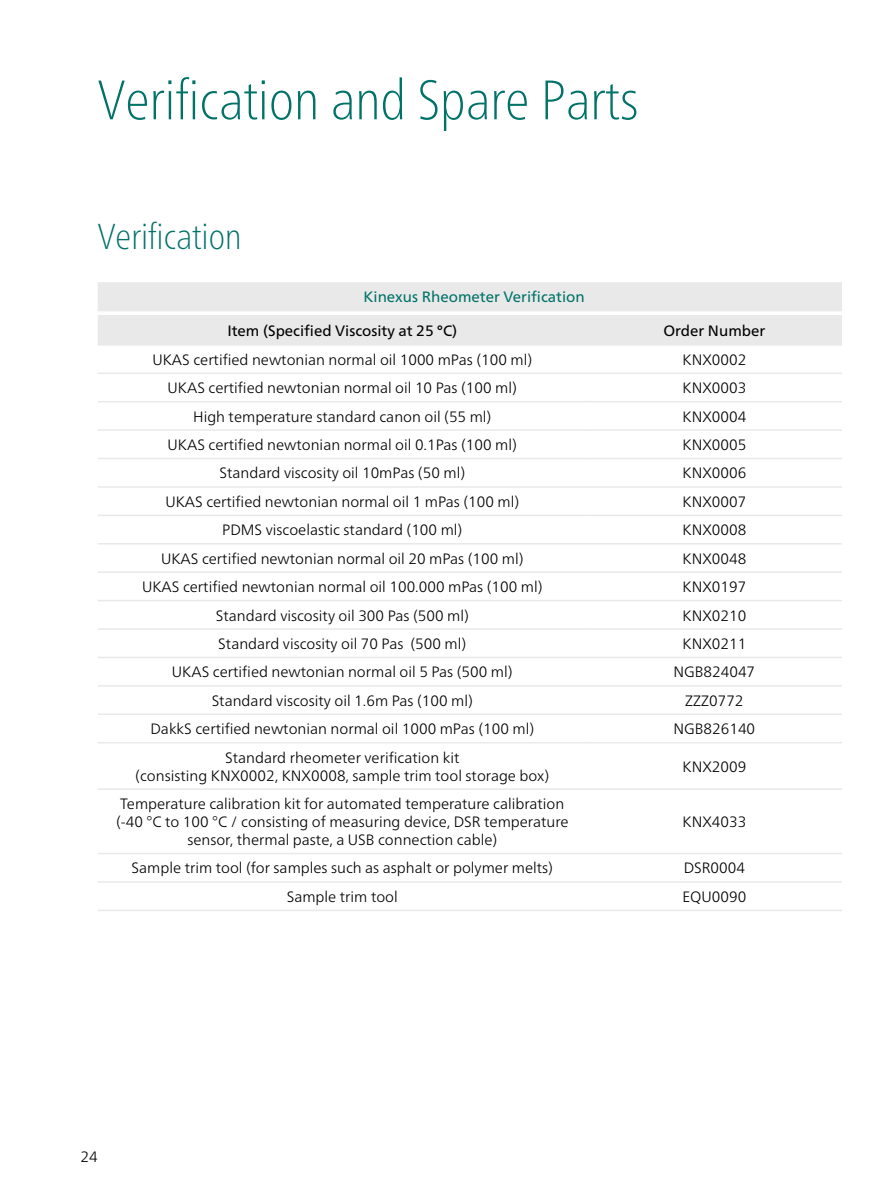
<style>
.page{position:relative;width:893px;height:1191px;background:#fff}
.page>*{position:absolute;margin:0;border:0;box-sizing:border-box;transform-origin:0 0}
.Headline_Titel_n{font:100 condensed 55.5px "Frutiger Neue LTW1 G";color:#007268}
.Headline_Titel_n-2{font:100 condensed 36px "Frutiger Neue LTW1 G";color:#007268}
.Tabellenkörper_n{font:300 15px/18px "Frutiger Neue LTW1 G";color:#000;text-align:center}
.Tabellenkörper_n-2{font:15px "Frutiger Neue LTW1 G";color:#000}
.Tabellenkopf_n{font:15px "Frutiger Neue LTW1 G";color:#007268}
</style>
<div class="page">
<div style="left:98px;top:282px;width:744px;height:62px;background:#e9e9e9"></div>
<hr style="left:98px;top:372px;width:489px;height:2px;background:#e9e9e9">
<hr style="left:587px;top:372px;width:255px;height:2px;background:#e9e9e9">
<hr style="left:98px;top:401px;width:489px;height:1px;background:#e9e9e9">
<hr style="left:587px;top:401px;width:255px;height:1px;background:#e9e9e9">
<hr style="left:98px;top:429px;width:489px;height:2px;background:#e9e9e9">
<hr style="left:587px;top:429px;width:255px;height:2px;background:#e9e9e9">
<hr style="left:98px;top:458px;width:489px;height:1px;background:#e9e9e9">
<hr style="left:587px;top:458px;width:255px;height:1px;background:#e9e9e9">
<hr style="left:98px;top:486px;width:489px;height:2px;background:#e9e9e9">
<hr style="left:587px;top:486px;width:255px;height:2px;background:#e9e9e9">
<hr style="left:98px;top:514px;width:489px;height:2px;background:#e9e9e9">
<hr style="left:587px;top:514px;width:255px;height:2px;background:#e9e9e9">
<hr style="left:98px;top:543px;width:489px;height:1px;background:#e9e9e9">
<hr style="left:587px;top:543px;width:255px;height:1px;background:#e9e9e9">
<hr style="left:98px;top:571px;width:489px;height:2px;background:#e9e9e9">
<hr style="left:587px;top:571px;width:255px;height:2px;background:#e9e9e9">
<hr style="left:98px;top:600px;width:489px;height:1px;background:#e9e9e9">
<hr style="left:587px;top:600px;width:255px;height:1px;background:#e9e9e9">
<hr style="left:98px;top:628px;width:489px;height:2px;background:#e9e9e9">
<hr style="left:587px;top:628px;width:255px;height:2px;background:#e9e9e9">
<hr style="left:98px;top:656px;width:489px;height:2px;background:#e9e9e9">
<hr style="left:587px;top:656px;width:255px;height:2px;background:#e9e9e9">
<hr style="left:98px;top:685px;width:489px;height:1px;background:#e9e9e9">
<hr style="left:587px;top:685px;width:255px;height:1px;background:#e9e9e9">
<hr style="left:98px;top:713px;width:489px;height:2px;background:#e9e9e9">
<hr style="left:587px;top:713px;width:255px;height:2px;background:#e9e9e9">
<hr style="left:98px;top:742px;width:489px;height:1px;background:#e9e9e9">
<hr style="left:587px;top:742px;width:255px;height:1px;background:#e9e9e9">
<hr style="left:98px;top:788px;width:489px;height:2px;background:#e9e9e9">
<hr style="left:587px;top:788px;width:255px;height:2px;background:#e9e9e9">
<hr style="left:98px;top:852px;width:489px;height:2px;background:#e9e9e9">
<hr style="left:587px;top:852px;width:255px;height:2px;background:#e9e9e9">
<hr style="left:98px;top:881px;width:489px;height:1px;background:#e9e9e9">
<hr style="left:587px;top:881px;width:255px;height:1px;background:#e9e9e9">
<hr style="left:98px;top:909px;width:489px;height:2px;background:#e9e9e9">
<hr style="left:587px;top:909px;width:255px;height:2px;background:#e9e9e9">
<hr style="left:98px;top:310px;width:489px;height:1px;background:#e9e9e9">
<hr style="left:587px;top:310px;width:255px;height:1px;background:#e9e9e9">
<hr style="left:98px;top:344px;width:489px;height:1px;background:#e9e9e9">
<hr style="left:587px;top:344px;width:255px;height:1px;background:#e9e9e9">
<p class="Headline_Titel_n" style="left:98px;top:60px;width:542px">Verification and Spare Parts</p>
<p class="Headline_Titel_n-2" style="left:98px;top:210px;width:145px">Verification</p>
<p class="Tabellenkopf_n" style="left:364px;top:288px;width:223px">Kinexus Rheometer Verification</p>
<p class="Tabellenkörper_n-2" style="left:227px;top:321px;width:231px">Item (Specified Viscosity at 25 °C)</p>
<p class="Tabellenkörper_n-2" style="left:663px;top:321px;width:103px">Order Number</p>
<p class="Tabellenkörper_n" style="left:152px;top:350px;width:381px">UKAS certified newtonian normal oil 1000 mPas (100 ml)</p>
<p class="Tabellenkörper_n" style="left:682px;top:350px;width:65px">KNX0002</p>
<p class="Tabellenkörper_n" style="left:168px;top:379px;width:351px">UKAS certified newtonian normal oil 10 Pas (100 ml)</p>
<p class="Tabellenkörper_n" style="left:682px;top:379px;width:65px">KNX0003</p>
<p class="Tabellenkörper_n" style="left:193px;top:407px;width:300px">High temperature standard canon oil (55 ml)</p>
<p class="Tabellenkörper_n" style="left:682px;top:407px;width:65px">KNX0004</p>
<p class="Tabellenkörper_n" style="left:168px;top:435px;width:351px">UKAS certified newtonian normal oil 0.1Pas (100 ml)</p>
<p class="Tabellenkörper_n" style="left:682px;top:435px;width:65px">KNX0005</p>
<p class="Tabellenkörper_n" style="left:219px;top:464px;width:247px">Standard viscosity oil 10mPas (50 ml)</p>
<p class="Tabellenkörper_n" style="left:682px;top:464px;width:65px">KNX0006</p>
<p class="Tabellenkörper_n" style="left:165px;top:492px;width:355px">UKAS certified newtonian normal oil 1 mPas (100 ml)</p>
<p class="Tabellenkörper_n" style="left:682px;top:492px;width:65px">KNX0007</p>
<p class="Tabellenkörper_n" style="left:222px;top:521px;width:242px">PDMS viscoelastic standard (100 ml)</p>
<p class="Tabellenkörper_n" style="left:682px;top:521px;width:65px">KNX0008</p>
<p class="Tabellenkörper_n" style="left:161px;top:549px;width:364px">UKAS certified newtonian normal oil 20 mPas (100 ml)</p>
<p class="Tabellenkörper_n" style="left:682px;top:549px;width:65px">KNX0048</p>
<p class="Tabellenkörper_n" style="left:142px;top:578px;width:402px">UKAS certified newtonian normal oil 100.000 mPas (100 ml)</p>
<p class="Tabellenkörper_n" style="left:682px;top:578px;width:65px">KNX0197</p>
<p class="Tabellenkörper_n" style="left:216px;top:606px;width:255px">Standard viscosity oil 300 Pas (500 ml)</p>
<p class="Tabellenkörper_n" style="left:682px;top:606px;width:65px">KNX0210</p>
<p class="Tabellenkörper_n" style="left:218px;top:634px;width:250px">Standard viscosity oil 70 Pas (500 ml)</p>
<p class="Tabellenkörper_n" style="left:682px;top:634px;width:65px">KNX0211</p>
<p class="Tabellenkörper_n" style="left:172px;top:663px;width:342px">UKAS certified newtonian normal oil 5 Pas (500 ml)</p>
<p class="Tabellenkörper_n" style="left:673px;top:663px;width:83px">NGB824047</p>
<p class="Tabellenkörper_n" style="left:212px;top:691px;width:263px">Standard viscosity oil 1.6m Pas (100 ml)</p>
<p class="Tabellenkörper_n" style="left:685px;top:691px;width:60px">ZZZ0772</p>
<p class="Tabellenkörper_n" style="left:150px;top:720px;width:385px">DakkS certified newtonian normal oil 1000 mPas (100 ml)</p>
<p class="Tabellenkörper_n" style="left:673px;top:720px;width:83px">NGB826140</p>
<p class="Tabellenkörper_n" style="left:135px;top:748px;width:415px">Standard rheometer verification kit<br>(consisting KNX0002, KNX0008, sample trim tool storage box)</p>
<p class="Tabellenkörper_n" style="left:682px;top:757px;width:65px">KNX2009</p>
<p class="Tabellenkörper_n" style="left:116px;top:794px;width:454px">Temperature calibration kit for automated temperature calibration (-40 °C to 100 °C / consisting of measuring device, DSR temperature sensor, thermal paste, a USB connection cable)</p>
<p class="Tabellenkörper_n" style="left:682px;top:812px;width:65px">KNX4033</p>
<p class="Tabellenkörper_n" style="left:132px;top:859px;width:423px">Sample trim tool (for samples such as asphalt or polymer melts)</p>
<p class="Tabellenkörper_n" style="left:684px;top:859px;width:63px">DSR0004</p>
<p class="Tabellenkörper_n" style="left:287px;top:887px;width:113px">Sample trim tool</p>
<p class="Tabellenkörper_n" style="left:682px;top:887px;width:65px">EQU0090</p>
<p class="Tabellenkörper_n" style="left:81px;top:1147px;width:19px">24</p>
</div>
